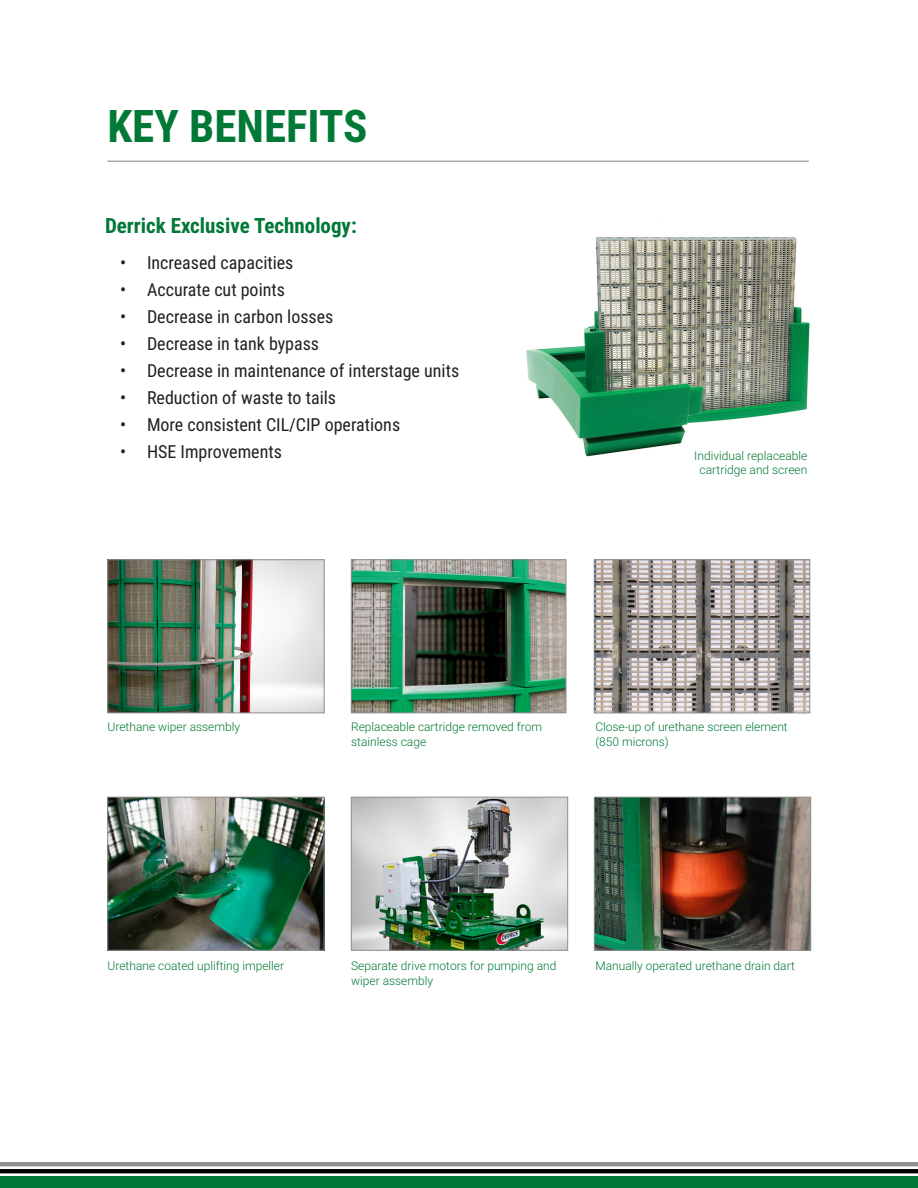
<style>
.page{position:relative;width:918px;height:1188px;background:#fff}
.page>*{position:absolute;margin:0;border:0;box-sizing:border-box;transform-origin:0 0}
.Page_Headlines{font:700 45px "Roboto Condensed";color:#007836}
.Paragraph_Header{font:700 21px "Roboto Condensed";color:#007836}
.t1{font:18px "Roboto Condensed";color:#231f20}
.t2{font:300 12px/14.4px "Roboto";color:#007836}
</style>
<div class="page">
<img style="left:109px;top:561px;width:213px;height:150px">
<div style="left:107px;top:559px;width:217px;height:154px;border:1px solid #8e9091"></div>
<img style="left:109px;top:799px;width:213px;height:150px">
<div style="left:107px;top:797px;width:217px;height:154px;border:1px solid #8e9091"></div>
<img style="left:353px;top:799px;width:213px;height:150px">
<div style="left:351px;top:797px;width:217px;height:154px;border:1px solid #8e9091"></div>
<img style="left:596px;top:799px;width:213px;height:150px">
<div style="left:594px;top:797px;width:217px;height:154px;border:1px solid #8e9091"></div>
<img style="left:353px;top:561px;width:211px;height:150px">
<div style="left:351px;top:559px;width:215px;height:154px;border:1px solid #8e9091"></div>
<img style="left:596px;top:561px;width:212px;height:150px">
<div style="left:594px;top:559px;width:216px;height:154px;border:1px solid #8e9091"></div>
<hr style="left:107px;top:161px;width:702px;height:1px;background:#8e9091">
<img style="left:526px;top:237px;width:284px;height:220px">
<svg style="left:0;top:1162px;width:918px;height:26px"></svg>
<p class="Page_Headlines" style="left:107px;top:95px;width:262px">KEY BENEFITS</p>
<p class="Paragraph_Header" style="left:105px;top:211px;width:253px">Derrick Exclusive Technology:</p>
<p class="t1" style="left:120px;top:250px;width:175px">• Increased capacities</p>
<p class="t1" style="left:120px;top:277px;width:167px">• Accurate cut points</p>
<p class="t1" style="left:120px;top:304px;width:215px">• Decrease in carbon losses</p>
<p class="t1" style="left:120px;top:331px;width:201px">• Decrease in tank bypass</p>
<p class="t1" style="left:120px;top:358px;width:341px">• Decrease in maintenance of interstage units</p>
<p class="t1" style="left:120px;top:385px;width:218px">• Reduction of waste to tails</p>
<p class="t1" style="left:120px;top:412px;width:282px">• More consistent CIL/CIP operations</p>
<p class="t1" style="left:120px;top:439px;width:163px">• HSE Improvements</p>
<p class="t2" style="left:694px;top:448px;width:115px;text-align:center">Individual replaceable cartridge and screen</p>
<p class="t2" style="left:108px;top:719px;width:134px">Urethane wiper assembly</p>
<p class="t2" style="left:351px;top:719px;width:192px">Replaceable cartridge removed from stainless cage</p>
<p class="t2" style="left:595px;top:719px;width:194px">Close-up of urethane screen element (850 microns)</p>
<p class="t2" style="left:108px;top:958px;width:178px">Urethane coated uplifting impeller</p>
<p class="t2" style="left:351px;top:958px;width:207px">Separate drive motors for pumping and wiper assembly</p>
<p class="t2" style="left:595px;top:958px;width:201px">Manually operated urethane drain dart</p>
</div>
